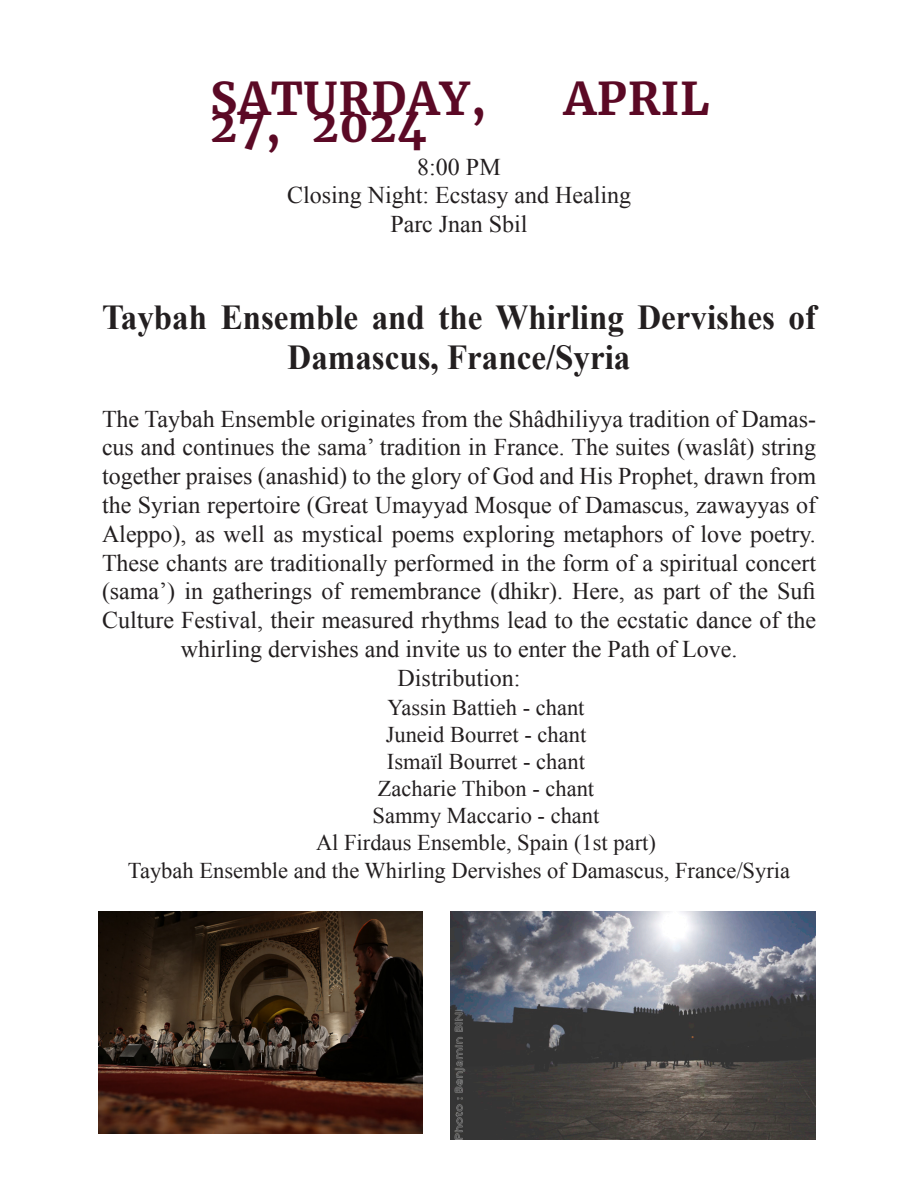
<style>
.page{position:relative;width:918px;height:1188px;background:#fff}
.page>*{position:absolute;margin:0;border:0;box-sizing:border-box;transform-origin:0 0}
.Corps_de_texte{font:700 45px "Merriweather";letter-spacing:.02em;color:#5b0925}
.t1{font:700 34.95px/39.6px "Times New Roman";color:#231f20;text-align:center;scale:.94 1}
.t2{font:24px/28.8px "Times New Roman";color:#231f20;text-align:center}
.t3{font:22.5px "Times New Roman";color:#231f20}
</style>
<div class="page">
<img style="left:450px;top:911px;width:366px;height:229px">
<img style="left:99px;top:911px;width:324px;height:223px">
<p class="Corps_de_texte" style="left:210px;top:70px;width:277px">SATURDAY,</p>
<p class="Corps_de_texte" style="left:564px;top:70px;width:147px">APRIL</p>
<p class="Corps_de_texte" style="left:210px;top:97px;width:218px">27, 2024</p>
<p class="t2" style="left:417px;top:152px;width:85px">8:00 PM</p>
<p class="t2" style="left:287px;top:181px;width:345px">Closing Night: Ecstasy and Healing</p>
<p class="t2" style="left:390px;top:209px;width:139px">Parc Jnan Sbil</p>
<p class="t1" style="left:102px;top:297px;width:761px">Taybah Ensemble and the Whirling Dervishes of<br>Damascus, France/Syria</p>
<p class="t2" style="left:102px;top:404px;width:716px">The Taybah Ensemble originates from the Shâdhiliyya tradition of Damas&shy;cus and continues the sama’ tradition in France. The suites (waslât) string together praises (anashid) to the glory of God and His Prophet, drawn from the Syrian repertoire (Great Umayyad Mosque of Damascus, zawayyas of Aleppo), as well as mystical poems exploring metaphors of love poetry.<br>These chants are traditionally performed in the form of a spiritual concert (sama’) in gatherings of remembrance (dhikr). Here, as part of the Sufi Culture Festival, their measured rhythms lead to the ecstatic dance of the whirling dervishes and invite us to enter the Path of Love.</p>
<p class="t2" style="left:398px;top:663px;width:124px">Distribution:</p>
<p class="t3" style="left:387px;top:692px;width:199px">Yassin Battieh - chant</p>
<p class="t3" style="left:386px;top:719px;width:202px">Juneid Bourret - chant</p>
<p class="t3" style="left:387px;top:746px;width:200px">Ismaïl Bourret - chant</p>
<p class="t3" style="left:378px;top:773px;width:218px">Zacharie Thibon - chant</p>
<p class="t3" style="left:373px;top:800px;width:228px">Sammy Maccario - chant</p>
<p class="t3" style="left:316px;top:827px;width:341px">Al Firdaus Ensemble, Spain (1st part)</p>
<p class="t3" style="left:128px;top:856px;width:664px">Taybah Ensemble and the Whirling Dervishes of Damascus, France/Syria</p>
</div>
